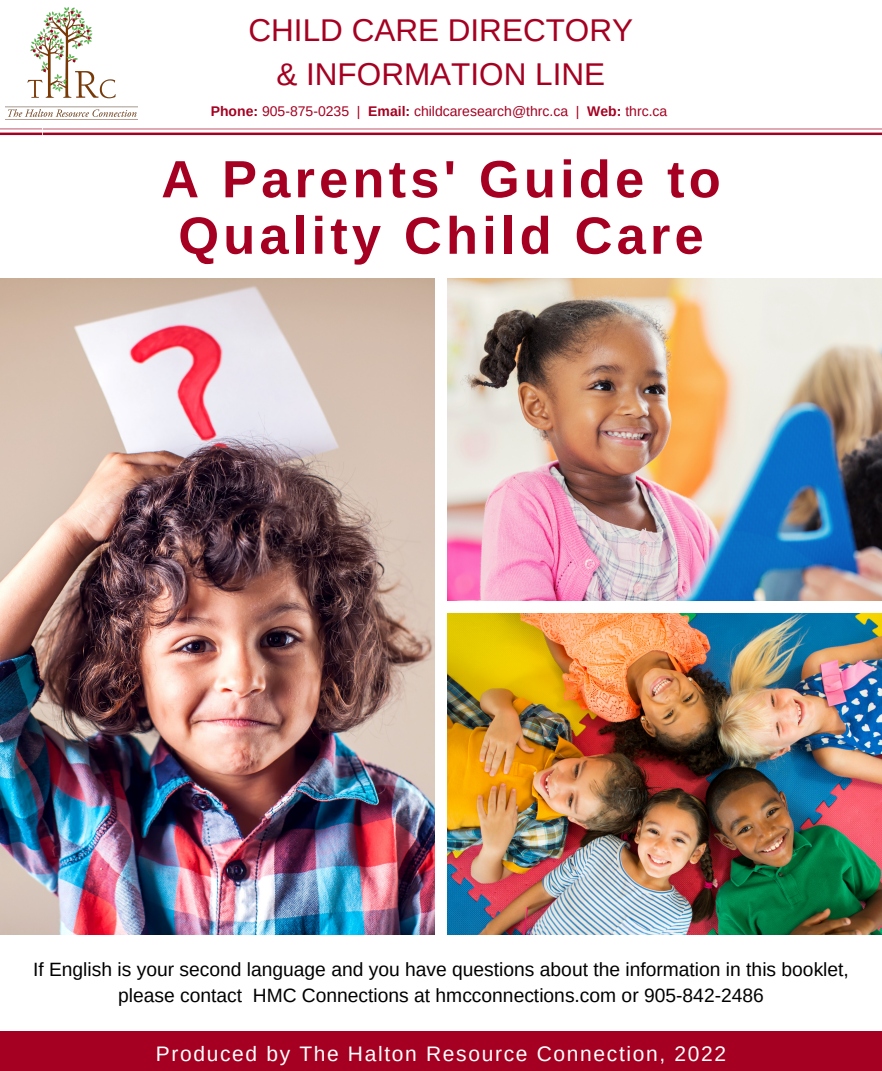
<style>
.page{position:relative;width:882px;height:1071px;background:#fff}
.page>*{position:absolute;margin:0;border:0;box-sizing:border-box;transform-origin:0 0}
.t1{font:700 52.5px "Arimo";letter-spacing:.08em;color:#a50021}
.t2{font:31.5px "Arimo";color:#a50021}
.t3{font:21px "Arimo";letter-spacing:.08em;color:#fff}
.t4{font:19.25px/26.2px "Arimo";color:#000;text-align:center}
.t5{font:14px "Arimo";color:#a50021}
.s1{font-weight:700}
</style>
<div class="page">
<img style="left:448px;top:613px;width:434px;height:322px">
<img style="left:448px;top:279px;width:434px;height:321px">
<img style="left:0;top:279px;width:434px;height:656px">
<svg style="left:0;top:7px;width:882px;height:128px"></svg>
<img style="left:5px;top:8px;width:133px;height:111px">
<div style="left:0;top:1031px;width:882px;height:40px;background:#a50021"></div>
<p class="t2" style="left:248px;top:13px;width:386px">CHILD CARE DIRECTORY</p>
<p class="t2" style="left:276px;top:56px;width:330px">&amp; INFORMATION LINE</p>
<p class="t5" style="left:211px;top:104px;width:458px"><span class="s1">Phone:</span> 905-875-0235 | <span class="s1">Email:</span> childcaresearch@thrc.ca | <span class="s1">Web:</span> thrc.ca</p>
<p class="t1" style="left:161px;top:150px;width:561px">A Parents' Guide to</p>
<p class="t1" style="left:178px;top:206px;width:527px">Quality Child Care</p>
<p class="t4" style="left:33px;top:956px;width:817px">If English is your second language and you have questions about the information in this booklet, please contact HMC Connections at hmcconnections.com or 905-842-2486</p>
<p class="t3" style="left:156px;top:1042px;width:572px">Produced by The Halton Resource Connection, 2022</p>
</div>
